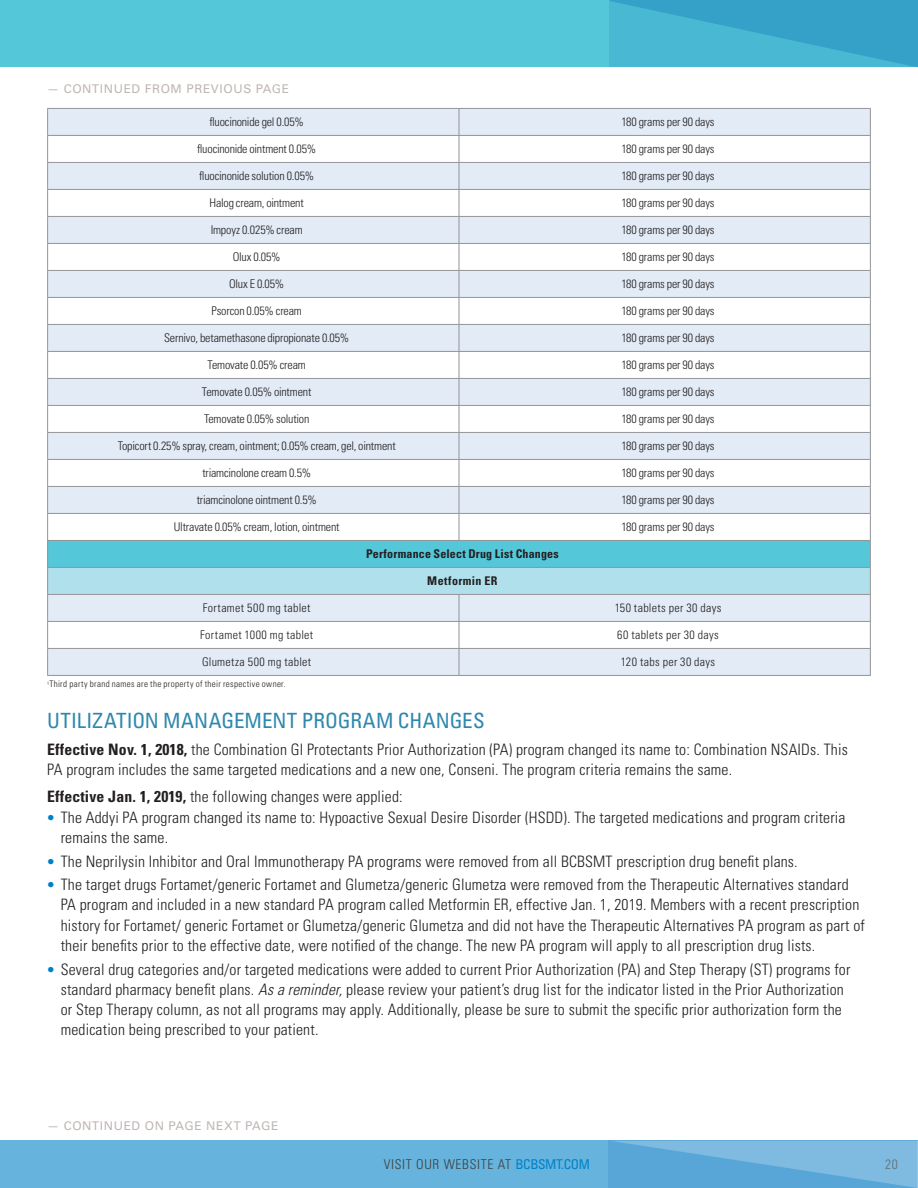
<style>
.page{position:relative;width:918px;height:1188px;background:#fff}
.page>*{position:absolute;margin:0;border:0;box-sizing:border-box;transform-origin:0 0}
.HEADING_4{font:condensed 21px "Univers LT Std";letter-spacing:.005em;color:#2e88ad}
.BODY{font:300 condensed 15.75px/20.2px "Univers LT Std";letter-spacing:.01em;color:#231f20}
.t1{font:300 condensed 13.5px "Univers LT Std";letter-spacing:.05em;color:#413e3c}
.CHART_TEXT{font:300 condensed 12px "Univers LT Std";letter-spacing:-.01em;color:#231f20}
.CHART_TEXT-2{font:300 condensed 12px "Univers LT Std";letter-spacing:.03em;color:#231f20}
.BODY-2{font:12px "Univers LT Std";letter-spacing:.05em;color:#c0b6b3}
.CHART_TEXT-3{font:700 condensed 12px "Univers LT Std";letter-spacing:.02em;color:#231f20}
.FOOTNOTES{font:300 condensed 9px "Univers LT Std";letter-spacing:.04em;color:#231f20}
.s1{font-weight:700}
.s2{font-stretch:normal;font-size:15px;color:#0080c6}
.s3{font-style:italic}
.s4{font-weight:400;color:#0082c8}
</style>
<div class="page">
<div style="left:0;top:1141px;width:918px;height:47px;background:#66b4de"></div>
<div style="left:0;top:0;width:918px;height:67px;background:#54c7d9"></div>
<svg style="left:610px;top:0;width:308px;height:68px"></svg>
<svg style="left:609px;top:1141px;width:308px;height:47px;fill:#60aad9"></svg>
<svg style="left:48px;top:109px;width:822px;height:566px;fill:#e2ebf6"></svg>
<div style="left:48px;top:540px;width:822px;height:27px;background:#54c7d9"></div>
<div style="left:48px;top:567px;width:822px;height:27px;background:#afe0eb"></div>
<hr style="left:47px;top:108px;width:412px;height:1px;background:#939598">
<hr style="left:459px;top:108px;width:412px;height:1px;background:#939598">
<hr style="left:47px;top:135px;width:412px;height:1px;background:#939598">
<hr style="left:459px;top:135px;width:412px;height:1px;background:#939598">
<hr style="left:47px;top:162px;width:412px;height:1px;background:#939598">
<hr style="left:459px;top:162px;width:412px;height:1px;background:#939598">
<hr style="left:47px;top:189px;width:412px;height:1px;background:#939598">
<hr style="left:459px;top:189px;width:412px;height:1px;background:#939598">
<hr style="left:47px;top:216px;width:412px;height:1px;background:#939598">
<hr style="left:459px;top:216px;width:412px;height:1px;background:#939598">
<hr style="left:47px;top:243px;width:412px;height:1px;background:#939598">
<hr style="left:459px;top:243px;width:412px;height:1px;background:#939598">
<hr style="left:47px;top:270px;width:412px;height:1px;background:#939598">
<hr style="left:459px;top:270px;width:412px;height:1px;background:#939598">
<hr style="left:47px;top:297px;width:412px;height:1px;background:#939598">
<hr style="left:459px;top:297px;width:412px;height:1px;background:#939598">
<hr style="left:47px;top:324px;width:412px;height:1px;background:#939598">
<hr style="left:459px;top:324px;width:412px;height:1px;background:#939598">
<hr style="left:47px;top:351px;width:412px;height:1px;background:#939598">
<hr style="left:459px;top:351px;width:412px;height:1px;background:#939598">
<hr style="left:47px;top:378px;width:412px;height:1px;background:#939598">
<hr style="left:459px;top:378px;width:412px;height:1px;background:#939598">
<hr style="left:47px;top:405px;width:412px;height:1px;background:#939598">
<hr style="left:459px;top:405px;width:412px;height:1px;background:#939598">
<hr style="left:47px;top:432px;width:412px;height:1px;background:#939598">
<hr style="left:459px;top:432px;width:412px;height:1px;background:#939598">
<hr style="left:47px;top:459px;width:412px;height:1px;background:#939598">
<hr style="left:459px;top:459px;width:412px;height:1px;background:#939598">
<hr style="left:47px;top:486px;width:412px;height:1px;background:#939598">
<hr style="left:459px;top:486px;width:412px;height:1px;background:#939598">
<hr style="left:47px;top:513px;width:412px;height:1px;background:#939598">
<hr style="left:459px;top:513px;width:412px;height:1px;background:#939598">
<svg style="left:459px;top:109px;width:1px;height:431px"></svg>
<hr style="left:47px;top:540px;width:412px;height:1px;background:#939598">
<hr style="left:459px;top:540px;width:412px;height:1px;background:#939598">
<hr style="left:47px;top:567px;width:412px;height:1px;background:#939598">
<hr style="left:459px;top:567px;width:412px;height:1px;background:#939598">
<hr style="left:47px;top:594px;width:412px;height:1px;background:#939598">
<hr style="left:459px;top:594px;width:412px;height:1px;background:#939598">
<hr style="left:47px;top:621px;width:412px;height:1px;background:#939598">
<hr style="left:459px;top:621px;width:412px;height:1px;background:#939598">
<hr style="left:47px;top:648px;width:412px;height:1px;background:#939598">
<svg style="left:47px;top:109px;width:1px;height:566px"></svg>
<hr style="left:459px;top:648px;width:412px;height:1px;background:#939598">
<svg style="left:459px;top:595px;width:1px;height:80px"></svg>
<svg style="left:870px;top:109px;width:1px;height:566px"></svg>
<hr style="left:47px;top:675px;width:412px;height:1px;background:#939598">
<hr style="left:459px;top:675px;width:412px;height:1px;background:#939598">
<p class="BODY-2" style="left:47px;top:81px;width:243px">— CONTINUED FROM PREVIOUS PAGE</p>
<p class="CHART_TEXT" style="left:209px;top:115px;width:96px">fluocinonide gel 0.05%</p>
<p class="CHART_TEXT" style="left:621px;top:115px;width:95px">180 grams per 90 days</p>
<p class="CHART_TEXT" style="left:197px;top:142px;width:120px">fluocinonide ointment 0.05%</p>
<p class="CHART_TEXT" style="left:621px;top:142px;width:95px">180 grams per 90 days</p>
<p class="CHART_TEXT" style="left:199px;top:169px;width:116px">fluocinonide solution 0.05%</p>
<p class="CHART_TEXT" style="left:621px;top:169px;width:95px">180 grams per 90 days</p>
<p class="CHART_TEXT" style="left:210px;top:196px;width:96px">Halog cream, ointment</p>
<p class="CHART_TEXT" style="left:621px;top:196px;width:95px">180 grams per 90 days</p>
<p class="CHART_TEXT" style="left:211px;top:223px;width:94px">Impoyz 0.025% cream</p>
<p class="CHART_TEXT" style="left:621px;top:223px;width:95px">180 grams per 90 days</p>
<p class="CHART_TEXT" style="left:233px;top:250px;width:49px">Olux 0.05%</p>
<p class="CHART_TEXT" style="left:621px;top:250px;width:95px">180 grams per 90 days</p>
<p class="CHART_TEXT" style="left:229px;top:277px;width:57px">Olux E 0.05%</p>
<p class="CHART_TEXT" style="left:621px;top:277px;width:95px">180 grams per 90 days</p>
<p class="CHART_TEXT" style="left:211px;top:304px;width:92px">Psorcon 0.05% cream</p>
<p class="CHART_TEXT" style="left:621px;top:304px;width:95px">180 grams per 90 days</p>
<p class="CHART_TEXT" style="left:164px;top:331px;width:187px">Sernivo, betamethasone dipropionate 0.05%</p>
<p class="CHART_TEXT" style="left:621px;top:331px;width:95px">180 grams per 90 days</p>
<p class="CHART_TEXT" style="left:208px;top:358px;width:100px">Temovate 0.05% cream</p>
<p class="CHART_TEXT" style="left:621px;top:358px;width:95px">180 grams per 90 days</p>
<p class="CHART_TEXT" style="left:202px;top:385px;width:111px">Temovate 0.05% ointment</p>
<p class="CHART_TEXT" style="left:621px;top:385px;width:95px">180 grams per 90 days</p>
<p class="CHART_TEXT" style="left:204px;top:412px;width:107px">Temovate 0.05% solution</p>
<p class="CHART_TEXT" style="left:621px;top:412px;width:95px">180 grams per 90 days</p>
<p class="CHART_TEXT" style="left:118px;top:439px;width:280px">Topicort 0.25% spray, cream, ointment; 0.05% cream, gel, ointment</p>
<p class="CHART_TEXT" style="left:621px;top:439px;width:95px">180 grams per 90 days</p>
<p class="CHART_TEXT" style="left:202px;top:466px;width:110px">triamcinolone cream 0.5%</p>
<p class="CHART_TEXT" style="left:621px;top:466px;width:95px">180 grams per 90 days</p>
<p class="CHART_TEXT" style="left:197px;top:493px;width:122px">triamcinolone ointment 0.5%</p>
<p class="CHART_TEXT" style="left:621px;top:493px;width:95px">180 grams per 90 days</p>
<p class="CHART_TEXT" style="left:174px;top:520px;width:167px">Ultravate 0.05% cream, lotion, ointment</p>
<p class="CHART_TEXT" style="left:621px;top:520px;width:95px">180 grams per 90 days</p>
<p class="CHART_TEXT-3" style="left:366px;top:547px;width:194px">Performance Select Drug List Changes</p>
<p class="CHART_TEXT-3" style="left:427px;top:574px;width:72px">Metformin ER</p>
<p class="CHART_TEXT-2" style="left:203px;top:601px;width:109px">Fortamet 500 mg tablet</p>
<p class="CHART_TEXT-2" style="left:615px;top:601px;width:108px">150 tablets per 30 days</p>
<p class="CHART_TEXT-2" style="left:200px;top:628px;width:115px">Fortamet 1000 mg tablet</p>
<p class="CHART_TEXT-2" style="left:617px;top:628px;width:103px">60 tablets per 30 days</p>
<p class="CHART_TEXT-2" style="left:202px;top:655px;width:111px">Glumetza 500 mg tablet</p>
<p class="CHART_TEXT-2" style="left:621px;top:655px;width:96px">120 tabs per 30 days</p>
<p class="FOOTNOTES" style="left:47px;top:679px;width:240px"><sup>1</sup>Third party brand names are the property of their respective owner.</p>
<p class="HEADING_4" style="left:47px;top:707px;width:439px">UTILIZATION MANAGEMENT PROGRAM CHANGES</p>
<p class="BODY" style="left:47px;top:740px;width:802px"><span class="s1">Effective Nov. 1, 2018,</span> the Combination GI Protectants Prior Authorization (PA) program changed its name to: Combination NSAIDs. This<br>PA program includes the same targeted medications and a new one, Conseni. The program criteria remains the same.</p>
<p class="BODY" style="left:47px;top:787px;width:357px"><span class="s1">Effective Jan. 1, 2019,</span> the following changes were applied:</p>
<p class="BODY" style="left:61px;top:807px;width:786px;text-indent:-14px"><span class="s2">•</span> The Addyi PA program changed its name to: Hypoactive Sexual Desire Disorder (HSDD). The targeted medications and program criteria remains the same.</p>
<p class="BODY" style="left:47px;top:851px;width:752px"><span class="s2">•</span> The Neprilysin Inhibitor and Oral Immunotherapy PA programs were removed from all BCBSMT prescription drug benefit plans.</p>
<p class="BODY" style="left:61px;top:875px;width:806px;text-indent:-14px"><span class="s2">•</span> The target drugs Fortamet/generic Fortamet and Glumetza/generic Glumetza were removed from the Therapeutic Alternatives standard PA program and included in a new standard PA program called Metformin ER, effective Jan. 1, 2019. Members with a recent prescription history for Fortamet/ generic Fortamet or Glumetza/generic Glumetza and did not have the Therapeutic Alternatives PA program as part of their benefits prior to the effective date, were notified of the change. The new PA program will apply to all prescription drug lists.</p>
<p class="BODY" style="left:61px;top:959px;width:791px;text-indent:-14px"><span class="s2">•</span> Several drug categories and/or targeted medications were added to current Prior Authorization (PA) and Step Therapy (ST) programs for standard pharmacy benefit plans. <span class="s3">As a reminder,</span> please review your patient’s drug list for the indicator listed in the Prior Authorization or Step Therapy column, as not all programs may apply. Additionally, please be sure to submit the specific prior authorization form the medication being prescribed to your patient.</p>
<p class="BODY-2" style="left:47px;top:1119px;width:233px">— CONTINUED ON PAGE NEXT PAGE</p>
<p class="t1" style="left:384px;top:1156px;width:208px">VISIT OUR WEBSITE AT <span class="s4">BCBSMT.COM</span></p>
<p class="t1" style="left:885px;top:1156px;width:14px">20</p>
</div>
